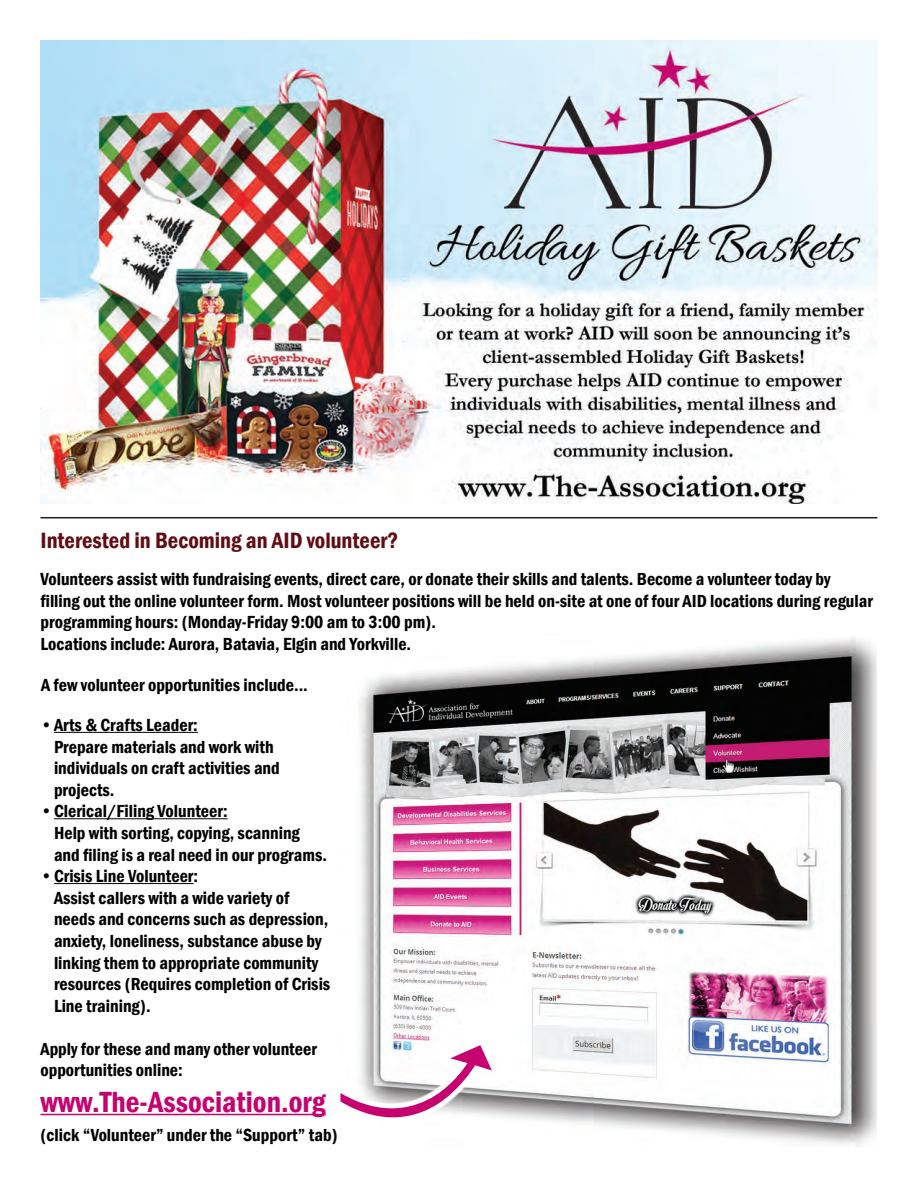
<style>
.page{position:relative;width:918px;height:1188px;background:#fff}
.page>*{position:absolute;margin:0;border:0;box-sizing:border-box;transform-origin:0 0}
.t1{font:600 condensed 30px "Franklin Gothic";color:#c60170}
.t2{font:600 condensed 22.8px "Franklin Gothic";color:#610c13}
.t3{font:600 condensed 18px/21.6px "Franklin Gothic";color:#000001}
</style>
<div class="page">
<img style="left:359px;top:638px;width:518px;height:509px">
<hr style="left:54px;top:732px;width:144px;height:1px;background:#000001">
<hr style="left:54px;top:818px;width:174px;height:1px;background:#000001">
<hr style="left:54px;top:883px;width:140px;height:1px;background:#000001">
<hr style="left:40px;top:1114px;width:286px;height:1px;background:#c60170">
<svg style="left:359px;top:1039px;width:139px;height:85px"></svg>
<svg style="left:340px;top:1045px;width:152px;height:82px"></svg>
<img style="left:40px;top:40px;width:838px;height:463px">
<hr style="left:40px;top:517px;width:838px;height:1px;background:#231f20">
<p class="t2" style="left:40px;top:525px;width:359px">Interested in Becoming an AID volunteer?</p>
<p class="t3" style="left:40px;top:568px;width:834px">Volunteers assist with fundraising events, direct care, or donate their skills and talents. Become a volunteer today by filling out the online volunteer form. Most volunteer positions will be held on-site at one of four AID locations during regular programming hours: (Monday-Friday 9:00 am to 3:00 pm).<br>Locations include: Aurora, Batavia, Elgin and Yorkville.</p>
<p class="t3" style="left:41px;top:674px;width:268px">A few volunteer opportunities include...</p>
<p class="t3" style="left:54px;top:714px;width:227px;text-indent:-14px">•Arts &amp; Crafts Leader:<br>Prepare materials and work with individuals on craft activities and projects.</p>
<p class="t3" style="left:54px;top:800px;width:275px;text-indent:-14px">•Clerical/Filing Volunteer:<br>Help with sorting, copying, scanning and filing is a real need in our programs.</p>
<p class="t3" style="left:54px;top:865px;width:278px;text-indent:-14px">•Crisis Line Volunteer:<br>Assist callers with a wide variety of needs and concerns such as depression, anxiety, loneliness, substance abuse by linking them to appropriate community resources (Requires completion of Crisis Line training).</p>
<p class="t3" style="left:40px;top:1038px;width:278px">Apply for these and many other volunteer opportunities online:</p>
<h1 class="t1" style="left:40px;top:1082px;width:287px">www.The-Association.org</h1>
<p class="t3" style="left:40px;top:1124px;width:299px">(click “Volunteer” under the “Support” tab)</p>
</div>
